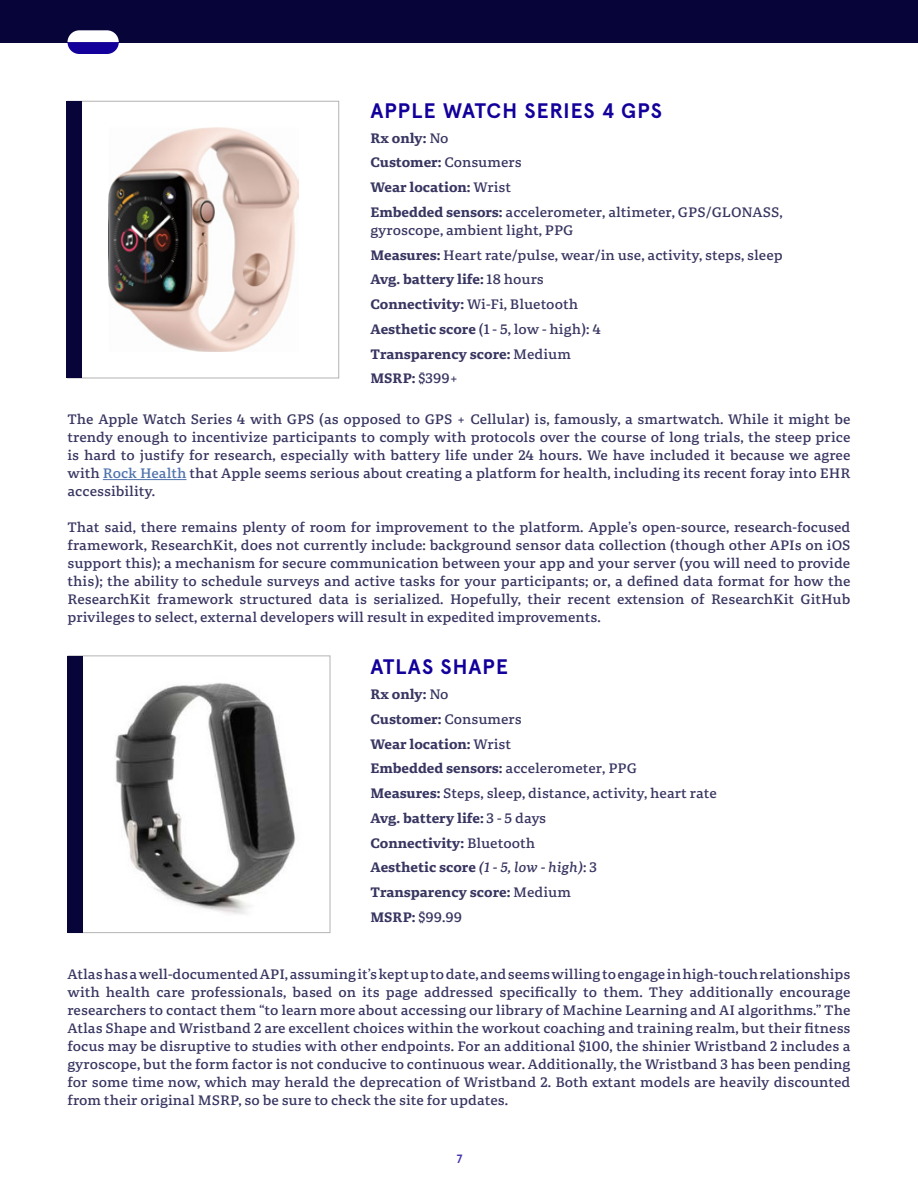
<style>
.page{position:relative;width:918px;height:1188px;background:#fff}
.page>*{position:absolute;margin:0;border:0;box-sizing:border-box;transform-origin:0 0}
.t1{font:700 21px "Apercu";letter-spacing:.05em;color:#13009b}
.t2{font:13.5px/18px "Portada Text Bk";color:#383661}
.t3{font:700 13.5px/24.8px "Portada Text";color:#383661}
.t4{font:700 12px "Apercu Pro";color:#4233af}
.s1{font-family:"Portada Text Bk";font-weight:400}
.s2{font-family:"Portada Text";font-weight:700}
.s3{color:#4f73ad}
.s4{font-family:"Portada Text Bk";font-weight:400;font-style:italic}
</style>
<div class="page">
<div style="left:0;top:0;width:918px;height:43px;background:#060439"></div>
<hr style="left:103px;top:479px;width:84px;height:1px;background:#4f73ad">
<img style="left:108px;top:128px;width:190px;height:224px">
<div style="left:67px;top:101px;width:272px;height:277px;border:1px solid #b3b3b3"></div>
<div style="left:67px;top:101px;width:15px;height:277px;background:#060439"></div>
<img style="left:115px;top:683px;width:181px;height:231px">
<div style="left:68px;top:656px;width:262px;height:277px;border:1px solid #b3b3b3"></div>
<div style="left:68px;top:656px;width:15px;height:277px;background:#060439"></div>
<svg style="left:67px;top:30px;width:52px;height:24px"></svg>
<h1 class="t1" style="left:370px;top:94px;width:293px">APPLE WATCH SERIES 4 GPS</h1>
<p class="t3" style="left:370px;top:125px;width:153px">Rx only: <span class="s1">No<br></span>Customer: <span class="s1">Consumers<br></span>Wear location: <span class="s1">Wrist</span></p>
<p class="t2" style="left:370px;top:203px;width:414px"><span class="s2">Embedded sensors:</span> accelerometer, altimeter, GPS/GLONASS, gyroscope, ambient light, PPG</p>
<p class="t2" style="left:370px;top:245px;width:414px"><span class="s2">Measures:</span> Heart rate/pulse, wear/in use, activity, steps, sleep</p>
<p class="t3" style="left:370px;top:267px;width:175px">Avg. battery life: <span class="s1">18 hours</span></p>
<p class="t2" style="left:370px;top:291px;width:232px;line-height:24.8px"><span class="s2">Connectivity:</span> Wi-Fi, Bluetooth<br><span class="s2">Aesthetic score</span> (1 - 5, low - high): 4</p>
<p class="t3" style="left:370px;top:341px;width:202px">Transparency score: <span class="s1">Medium<br></span>MSRP: <span class="s1">$399+</span></p>
<p class="t2" style="left:68px;top:410px;width:785px;text-align:justify">The Apple Watch Series 4 with GPS (as opposed to GPS + Cellular) is, famously, a smartwatch. While it might be trendy enough to incentivize participants to comply with protocols over the course of long trials, the steep price is hard to justify for research, especially with battery life under 24 hours. We have included it because we agree with <span class="s3">Rock Health</span> that Apple seems serious about creating a platform for health, including its recent foray into EHR accessibility.</p>
<p class="t2" style="left:68px;top:518px;width:785px;text-align:justify">That said, there remains plenty of room for improvement to the platform. Apple’s open-source, research-focused framework, ResearchKit, does not currently include: background sensor data collection (though other APIs on iOS support this); a mechanism for secure communication between your app and your server (you will need to provide this); the ability to schedule surveys and active tasks for your participants; or, a defined data format for how the ResearchKit framework structured data is serialized. Hopefully, their recent extension of ResearchKit GitHub privileges to select, external developers will result in expedited improvements.</p>
<h1 class="t1" style="left:370px;top:651px;width:139px">ATLAS SHAPE</h1>
<p class="t3" style="left:370px;top:682px;width:153px">Rx only: <span class="s1">No<br></span>Customer: <span class="s1">Consumers<br></span>Wear location: <span class="s1">Wrist</span></p>
<p class="t2" style="left:370px;top:756px;width:348px;line-height:24.8px"><span class="s2">Embedded sensors:</span> accelerometer, PPG<br><span class="s2">Measures:</span> Steps, sleep, distance, activity, heart rate</p>
<p class="t3" style="left:370px;top:805px;width:228px">Avg. battery life: <span class="s1">3 - 5 days<br></span>Connectivity: <span class="s1">Bluetooth<br></span>Aesthetic score <span class="s4">(1 - 5, low - high)</span><span class="s1">: 3<br></span>Transparency score: <span class="s1">Medium</span></p>
<p class="t2" style="left:370px;top:908px;width:93px"><span class="s2">MSRP:</span> $99.99</p>
<p class="t2" style="left:68px;top:965px;width:785px;text-align:justify">Atlas has a well-documented API, assuming it’s kept up to date, and seems willing to engage in high-touch relationships with health care professionals, based on its page addressed specifically to them. They additionally encourage researchers to contact them “to learn more about accessing our library of Machine Learning and AI algorithms.” The Atlas Shape and Wristband 2 are excellent choices within the workout coaching and training realm, but their fitness focus may be disruptive to studies with other endpoints. For an additional $100, the shinier Wristband 2 includes a gyroscope, but the form factor is not conducive to continuous wear. Additionally, the Wristband 3 has been pending for some time now, which may herald the deprecation of Wristband 2. Both extant models are heavily discounted from their original MSRP, so be sure to check the site for updates.</p>
<p class="t4" style="left:457px;top:1150px;width:7px">7</p>
</div>
